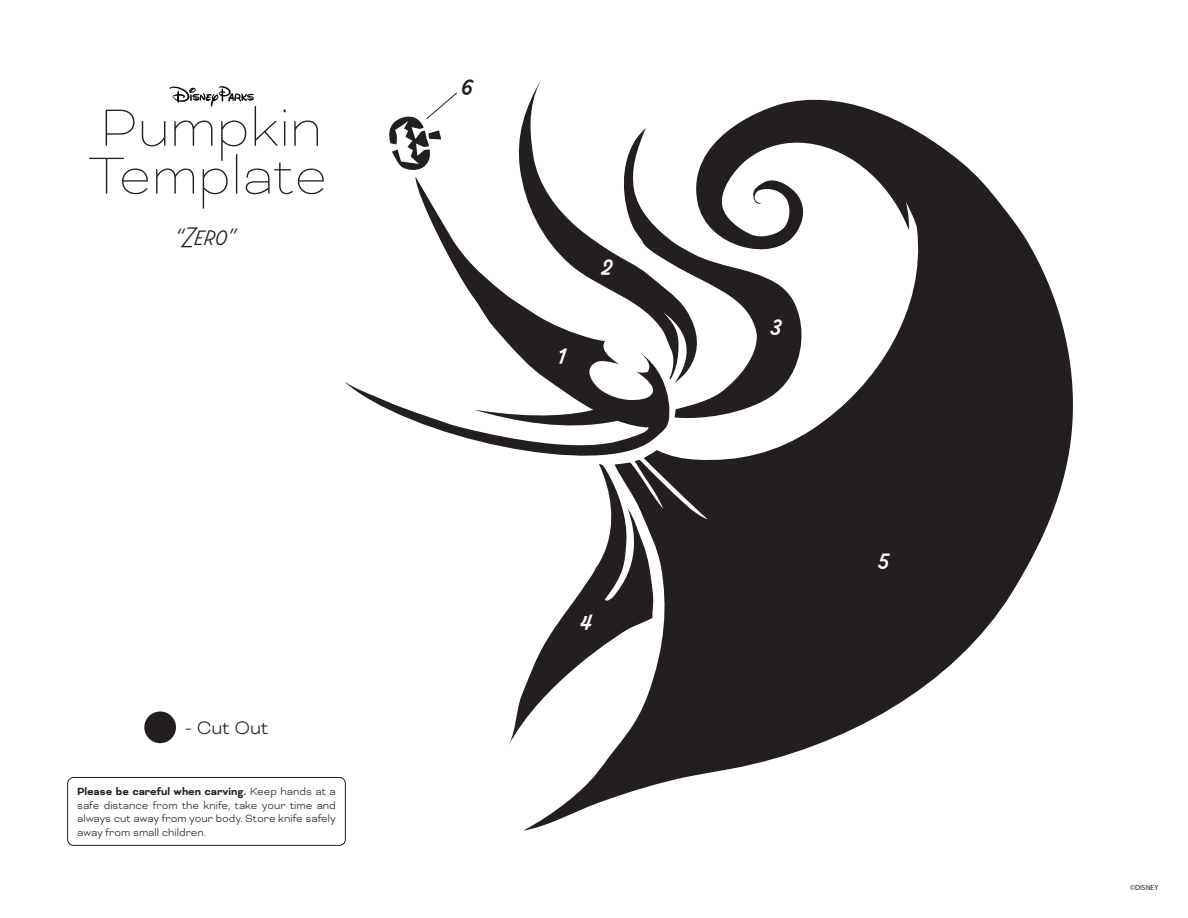
<style>
.page{position:relative;width:1188px;height:918px;background:#fff}
.page>*{position:absolute;margin:0;border:0;box-sizing:border-box;transform-origin:0 0}
.t1{font:25.5px "Alkaline Caps";color:#231f20}
.t2{font:300 20.85px "Bicyclette";color:#231f20}
.t3{font:800 19.5px "Alkaline Caps";color:#fff}
.t4{font:800 19.5px "Alkaline Caps";color:#231f20}
.t5{font:300 12px/13.5px "Bicyclette";color:#231f20;text-align:justify}
.t6{font:7.5px "Myriad Pro";color:#231f20}
.s1{font-weight:700}
</style>
<div class="page">
<svg style="left:89px;top:86px;width:235px;height:123px"></svg>
<div style="left:144px;top:711px;width:32px;height:32px;background:#231f20;border-radius:50%"></div>
<div style="left:67px;top:777px;width:279px;height:69px;border:1px solid #231f20;border-radius:6px"></div>
<svg style="left:523px;top:99px;width:550px;height:732px;fill:#231f20"></svg>
<svg style="left:518px;top:80px;width:199px;height:303px"></svg>
<svg style="left:509px;top:480px;width:145px;height:266px"></svg>
<svg style="left:344px;top:177px;width:327px;height:303px"></svg>
<svg style="left:389px;top:92px;width:68px;height:78px"></svg>
<h1 class="t1" style="left:174px;top:222px;width:64px">“Zero”</h1>
<h2 class="t2" style="left:185px;top:715px;width:85px">- Cut Out</h2>
<p class="t5" style="left:77px;top:785px;width:260px"><span class="s1">Please be careful when carving.</span> Keep hands at a safe distance from the knife, take your time and always cut away from your body. Store knife safely away from small children.</p>
<h3 class="t4" style="left:462px;top:75px;width:13px">6</h3>
<h3 class="t3" style="left:558px;top:344px;width:10px">1</h3>
<h3 class="t3" style="left:602px;top:255px;width:12px">2</h3>
<h3 class="t3" style="left:581px;top:609px;width:13px">4</h3>
<h3 class="t3" style="left:772px;top:315px;width:12px">3</h3>
<h3 class="t3" style="left:879px;top:548px;width:12px">5</h3>
<p class="t6" style="left:1130px;top:883px;width:30px">©DISNEY</p>
</div>
